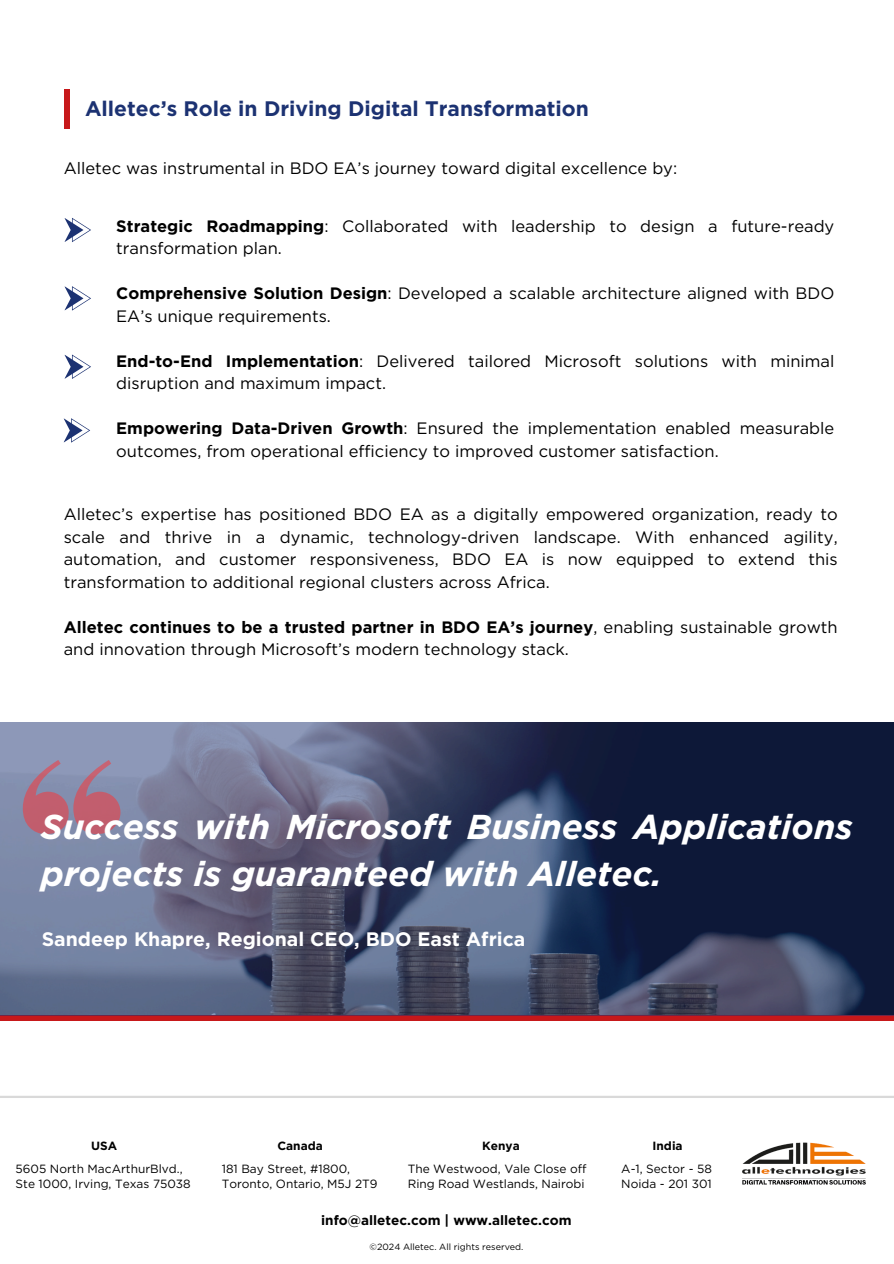
<style>
.page{position:relative;width:894px;height:1264px;background:#fff}
.page>*{position:absolute;margin:0;border:0;box-sizing:border-box;transform-origin:0 0}
.t1{font:italic 700 34.5px/47.2px "Gotham";color:#fff}
.t2{font:700 21px "Gotham";color:#1c3272}
.t3{font:700 19.5px "Gotham";color:#fff}
.t4{font:16.5px/22.5px "Gotham";color:#000}
.t5{font:700 13.5px "Gotham";color:#000}
.t6{font:11.85px/14.9px "Gotham";color:#000}
.t7{font:700 11.85px "Gotham";color:#000}
.t8{font:9px "Gotham";color:#000}
.s1{font-weight:700}
</style>
<div class="page">
<hr style="left:0;top:1095px;width:893px;height:2px;background:#d9d9d9">
<div style="left:64px;top:89px;width:5px;height:40px;background:#c7181a"></div>
<svg style="left:65px;top:218px;width:26px;height:24px"></svg>
<svg style="left:65px;top:286px;width:26px;height:24px"></svg>
<svg style="left:65px;top:354px;width:26px;height:25px"></svg>
<svg style="left:64px;top:418px;width:26px;height:24px"></svg>
<img style="left:742px;top:1142px;width:124px;height:43px">
<svg style="left:0;top:722px;width:893px;height:293px;background:#444d6c"></svg>
<svg style="left:23px;top:760px;width:97px;height:74px;background:#a5778e"></svg>
<h2 class="t2" style="left:85px;top:96px;width:505px">Alletec’s Role in Driving Digital Transformation</h2>
<h2 class="t4" style="left:64px;top:156px;width:614px">Alletec was instrumental in BDO EA’s journey toward digital excellence by:</h2>
<h3 class="t4" style="left:116px;top:215px;width:719px"><span class="s1">Strategic Roadmapping</span>: Collaborated with leadership to design a future-ready transformation plan.</h3>
<h3 class="t4" style="left:116px;top:282px;width:719px"><span class="s1">Comprehensive Solution Design</span>: Developed a scalable architecture aligned with BDO<br>EA’s unique requirements.</h3>
<h3 class="t4" style="left:116px;top:350px;width:719px"><span class="s1">End-to-End Implementation</span>: Delivered tailored Microsoft solutions with minimal disruption and maximum impact.</h3>
<p class="t4" style="left:116px;top:417px;width:719px"><span class="s1">Empowering Data-Driven Growth</span>: Ensured the implementation enabled measurable outcomes, from operational efficiency to improved customer satisfaction.</p>
<p class="t4" style="left:64px;top:503px;width:775px;text-align:justify">Alletec’s expertise has positioned BDO EA as a digitally empowered organization, ready to scale and thrive in a dynamic, technology-driven landscape. With enhanced agility, automation, and customer responsiveness, BDO EA is now equipped to extend this transformation to additional regional clusters across Africa.</p>
<h1 class="t4" style="left:64px;top:615px;width:775px"><span class="s1">Alletec continues to be a trusted partner in BDO EA’s journey</span>, enabling sustainable growth and innovation through Microsoft’s modern technology stack.</h1>
<h6 class="t1" style="left:41px;top:802px;width:813px">Success with Microsoft Business Applications projects is guaranteed with Alletec.</h6>
<p class="t3" style="left:42px;top:927px;width:485px">Sandeep Khapre, Regional CEO, BDO East Africa</p>
<p class="t7" style="left:91px;top:1138px;width:28px">USA</p>
<h3 class="t6" style="left:16px;top:1160px;width:177px">5605 North MacArthurBlvd.,<br>Ste 1000, Irving, Texas 75038</h3>
<p class="t7" style="left:277px;top:1138px;width:47px">Canada</p>
<p class="t6" style="left:222px;top:1160px;width:157px">181 Bay Street, #1800,<br>Toronto, Ontario, M5J 2T9</p>
<h3 class="t7" style="left:482px;top:1138px;width:39px">Kenya</h3>
<p class="t6" style="left:407px;top:1160px;width:180px">The Westwood, Vale Close off<br>Ring Road Westlands, Nairobi</p>
<p class="t5" style="left:321px;top:1212px;width:252px">info@alletec.com | www.alletec.com</p>
<h5 class="t8" style="left:369px;top:1241px;width:155px">©2024 Alletec. All rights reserved.</h5>
<h3 class="t7" style="left:652px;top:1138px;width:32px">India</h3>
<h3 class="t6" style="left:621px;top:1160px;width:92px">A-1, Sector - 58<br>Noida - 201 301</h3>
</div>
